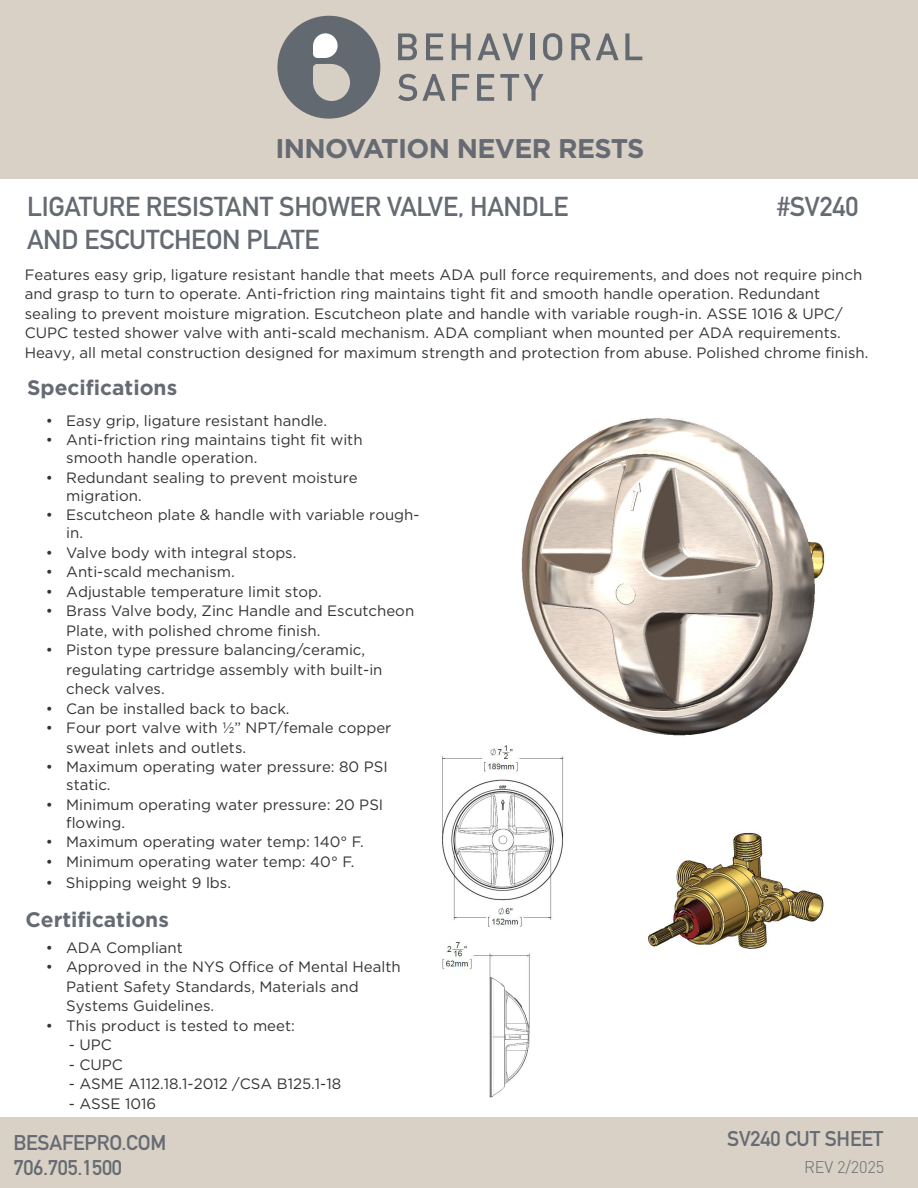
<style>
.page{position:relative;width:918px;height:1188px;background:#fff}
.page>*{position:absolute;margin:0;border:0;box-sizing:border-box;transform-origin:0 0}
.Heading_1{font:700 27px "DIN Alternate";letter-spacing:-.01em;color:#666b73}
.t1{font:700 27px "Gotham";letter-spacing:-.025em;color:#666b73}
.t2{font:700 21px/25.2px "DIN Alternate";letter-spacing:-.01em;color:#666b73}
.Heading_2{font:700 21px "Gotham";color:#666b73}
.t3{font:300 16.5px "DIN";letter-spacing:-.01em;color:#666b73}
.bullet{font:15px/19.5px "Gotham";color:#323436}
</style>
<div class="page">
<div style="left:0;top:1117px;width:918px;height:71px;background:#d9d1c5"></div>
<div style="left:0;top:0;width:918px;height:178px;background:#d9d1c5"></div>
<div style="left:277px;top:16px;width:103px;height:103px;background:#636970;border-radius:50%"></div>
<svg style="left:313px;top:33px;width:25px;height:25px"></svg>
<svg style="left:313px;top:64px;width:37px;height:37px"></svg>
<svg style="left:398px;top:33px;width:19px;height:27px"></svg>
<svg style="left:426px;top:33px;width:17px;height:27px"></svg>
<svg style="left:452px;top:33px;width:19px;height:27px"></svg>
<svg style="left:477px;top:33px;width:46px;height:27px"></svg>
<hr style="left:530px;top:33px;width:4px;height:27px;background:#636970">
<svg style="left:543px;top:33px;width:19px;height:27px"></svg>
<svg style="left:571px;top:33px;width:48px;height:27px"></svg>
<svg style="left:625px;top:33px;width:17px;height:27px"></svg>
<svg style="left:398px;top:74px;width:47px;height:27px"></svg>
<svg style="left:452px;top:74px;width:17px;height:27px"></svg>
<svg style="left:477px;top:74px;width:17px;height:27px"></svg>
<svg style="left:500px;top:74px;width:44px;height:27px"></svg>
<img style="left:648px;top:832px;width:176px;height:117px">
<img style="left:521px;top:418px;width:304px;height:318px">
<img style="left:442px;top:745px;width:122px;height:353px">
<h1 class="t1" style="left:275px;top:130px;width:370px">INNOVATION NEVER RESTS</h1>
<p class="Heading_1" style="left:27px;top:186px;width:543px">LIGATURE RESISTANT SHOWER VALVE, HANDLE</p>
<p class="Heading_1" style="left:777px;top:186px;width:83px">#SV240</p>
<p class="Heading_1" style="left:27px;top:219px;width:294px">AND ESCUTCHEON PLATE</p>
<p class="bullet" style="left:25px;top:264px;width:845px">Features easy grip, ligature resistant handle that meets ADA pull force requirements, and does not require pinch and grasp to turn to operate. Anti-friction ring maintains tight fit and smooth handle operation. Redundant sealing to prevent moisture migration. Escutcheon plate and handle with variable rough-in. ASSE 1016 &amp; UPC/ CUPC tested shower valve with anti-scald mechanism. ADA compliant when mounted per ADA requirements.<br>Heavy, all metal construction designed for maximum strength and protection from abuse. Polished chrome finish.</p>
<h2 class="Heading_2" style="left:27px;top:376px;width:152px">Specifications</h2>
<p class="bullet" style="left:46px;top:411px;width:283px">• Easy grip, ligature resistant handle.</p>
<p class="bullet" style="left:66px;top:431px;width:298px;line-height:18px;text-indent:-20px">• Anti-friction ring maintains tight fit with smooth handle operation.</p>
<p class="bullet" style="left:66px;top:468px;width:293px;line-height:18px;text-indent:-20px">• Redundant sealing to prevent moisture migration.</p>
<p class="bullet" style="left:66px;top:506px;width:355px;line-height:18px;text-indent:-20px">• Escutcheon plate &amp; handle with variable rough&shy;in.</p>
<p class="bullet" style="left:46px;top:543px;width:252px">• Valve body with integral stops.</p>
<p class="bullet" style="left:46px;top:562px;width:190px">• Anti-scald mechanism.</p>
<p class="bullet" style="left:46px;top:582px;width:277px">• Adjustable temperature limit stop.</p>
<p class="bullet" style="left:66px;top:601px;width:350px;text-indent:-20px">• Brass Valve body, Zinc Handle and Escutcheon<br>Plate, with polished chrome finish.</p>
<p class="bullet" style="left:66px;top:640px;width:318px;text-indent:-20px">• Piston type pressure balancing/ceramic, regulating cartridge assembly with built-in check valves.</p>
<p class="bullet" style="left:46px;top:699px;width:245px">• Can be installed back to back.</p>
<p class="bullet" style="left:66px;top:718px;width:327px;text-indent:-20px">• Four port valve with ½” NPT/female copper sweat inlets and outlets.</p>
<p class="bullet" style="left:66px;top:758px;width:323px;line-height:18px;text-indent:-20px">• Maximum operating water pressure: 80 PSI static.</p>
<p class="bullet" style="left:66px;top:795px;width:319px;line-height:18px;text-indent:-20px">• Minimum operating water pressure: 20 PSI flowing.</p>
<p class="bullet" style="left:46px;top:832px;width:319px">• Maximum operating water temp: 140° F.</p>
<p class="bullet" style="left:46px;top:852px;width:310px">• Minimum operating water temp: 40° F.</p>
<p class="bullet" style="left:46px;top:873px;width:187px">• Shipping weight 9 lbs.</p>
<p class="Heading_2" style="left:26px;top:906px;width:145px">Certifications</p>
<p class="bullet" style="left:46px;top:937px;width:139px">• ADA Compliant</p>
<p class="bullet" style="left:66px;top:957px;width:336px;text-indent:-20px">• Approved in the NYS Office of Mental Health<br>Patient Safety Standards, Materials and<br>Systems Guidelines.</p>
<p class="bullet" style="left:46px;top:1015px;width:251px">• This product is tested to meet:</p>
<p class="bullet" style="left:69px;top:1035px;width:45px">- UPC</p>
<p class="bullet" style="left:69px;top:1054px;width:56px">- CUPC</p>
<p class="bullet" style="left:69px;top:1074px;width:274px">- ASME A112.18.1-2012 /CSA B125.1-18</p>
<p class="bullet" style="left:69px;top:1093px;width:89px">- ASSE 1016</p>
<h2 class="t2" style="left:14px;top:1129px;width:154px">BESAFEPRO.COM<br>706.705.1500</h2>
<h2 class="t2" style="left:727px;top:1125px;width:158px">SV240 CUT SHEET</h2>
<p class="t3" style="left:804px;top:1157px;width:82px">REV 2/2025</p>
</div>
